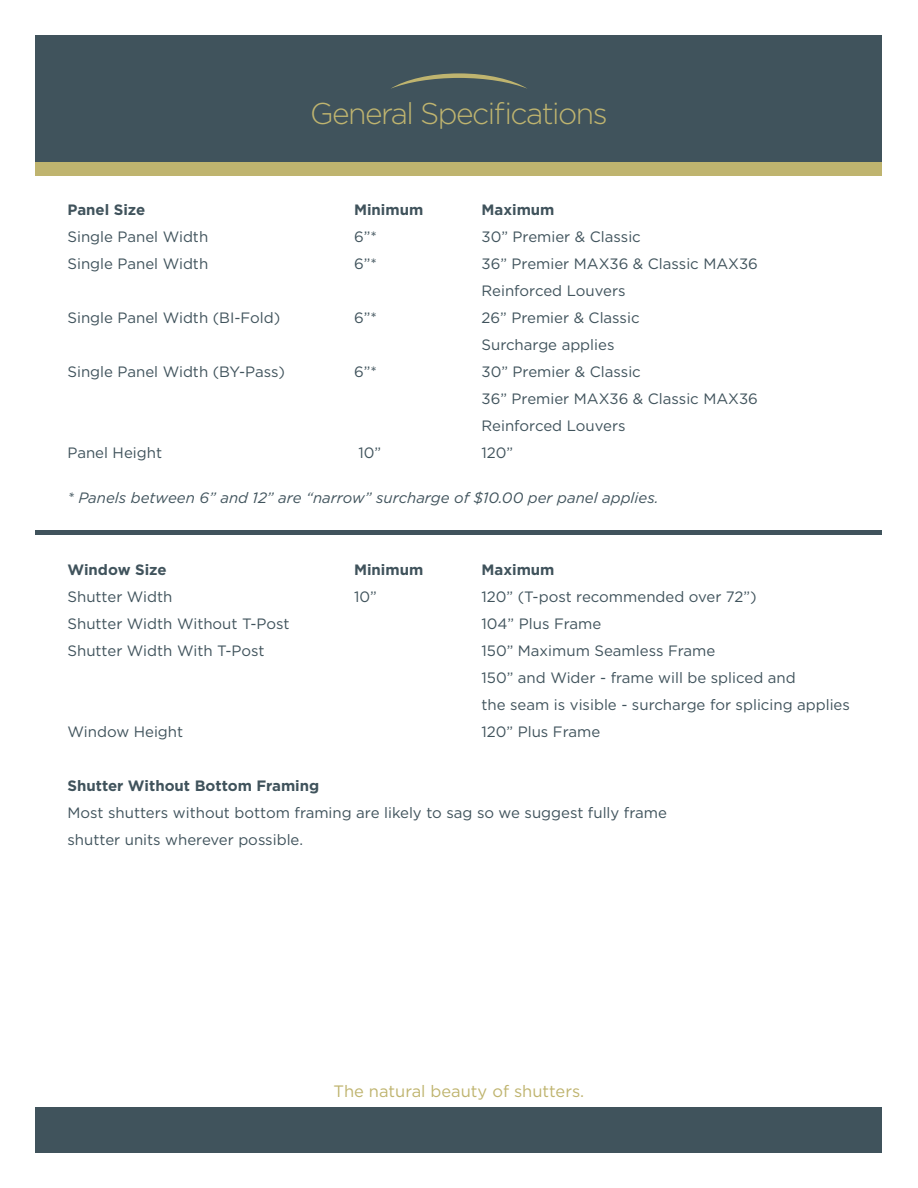
<style>
.page{position:relative;width:918px;height:1188px;background:#fff}
.page>*{position:absolute;margin:0;border:0;box-sizing:border-box;transform-origin:0 0}
.t1{font:300 30px "Gotham";letter-spacing:-.05em;color:#bfb46f}
.t2{font:16.5px "Gotham";color:#bfb46f}
.t3{font:15px/27px "Gotham";color:#40535c}
.t4{font:700 15px "Gotham";color:#40535c}
.t5{font:italic 15px "Gotham";color:#40535c}
</style>
<div class="page">
<div style="left:36px;top:1107px;width:846px;height:45px;background:#40535c"></div>
<div style="left:36px;top:36px;width:846px;height:126px;background:#40535c"></div>
<div style="left:36px;top:162px;width:846px;height:14px;background:#bfb46f"></div>
<svg style="left:391px;top:73px;width:136px;height:16px"></svg>
<div style="left:36px;top:530px;width:846px;height:5px;background:#40535c"></div>
<h1 class="t1" style="left:309px;top:96px;width:289px">Shutter Order Proces</h1>
<h1 class="t1" style="left:310px;top:97px;width:299px">General Specifications</h1>
<p class="t4" style="left:68px;top:201px;width:79px">Panel Size</p>
<p class="t4" style="left:354px;top:201px;width:71px">Minimum</p>
<p class="t4" style="left:482px;top:201px;width:75px">Maximum</p>
<p class="t3" style="left:68px;top:223px;width:142px">Single Panel Width</p>
<p class="t3" style="left:354px;top:223px;width:24px">6”*</p>
<p class="t3" style="left:482px;top:223px;width:161px">30” Premier &amp; Classic</p>
<p class="t3" style="left:68px;top:250px;width:142px">Single Panel Width</p>
<p class="t3" style="left:354px;top:250px;width:24px">6”*</p>
<p class="t3" style="left:482px;top:250px;width:278px">36” Premier Max 36 &amp; Classic Max 36<br>Reinforced Louvers</p>
<p class="t3" style="left:68px;top:304px;width:214px">Single Panel Width (BI-Fold)</p>
<p class="t3" style="left:354px;top:304px;width:24px">6”*</p>
<p class="t3" style="left:482px;top:304px;width:160px">26” Premier &amp; Classic<br>Surcharge applies</p>
<p class="t3" style="left:68px;top:358px;width:219px">Single Panel Width (BY-Pass)</p>
<p class="t3" style="left:354px;top:358px;width:24px">6”*</p>
<p class="t3" style="left:482px;top:358px;width:278px">30” Premier &amp; Classic<br>36” Premier Max 36 &amp; Classic Max 36<br>Reinforced Louvers</p>
<p class="t3" style="left:68px;top:439px;width:96px">Panel Height</p>
<p class="t3" style="left:358px;top:439px;width:24px">10”</p>
<p class="t3" style="left:482px;top:439px;width:33px">120”</p>
<p class="t5" style="left:68px;top:489px;width:593px">* Panels between 6” and 12” are “narrow” surcharge of $10.00 per panel applies.</p>
<p class="t4" style="left:68px;top:561px;width:101px">Window Size</p>
<p class="t4" style="left:354px;top:561px;width:71px">Minimum</p>
<p class="t4" style="left:482px;top:561px;width:75px">Maximum</p>
<p class="t3" style="left:68px;top:583px;width:107px">Shutter Width</p>
<p class="t3" style="left:354px;top:583px;width:24px">10”</p>
<p class="t3" style="left:482px;top:583px;width:277px">120” (T-post recommended over 72”)</p>
<p class="t3" style="left:68px;top:610px;width:224px">Shutter Width Without T-Post</p>
<p class="t3" style="left:482px;top:610px;width:121px">104” Plus Frame</p>
<p class="t3" style="left:68px;top:637px;width:199px">Shutter Width With T-Post</p>
<p class="t3" style="left:482px;top:637px;width:370px">150” Maximum Seamless Frame<br>150” and Wider - frame will be spliced and<br>the seam is visible - surcharge for splicing applies</p>
<p class="t3" style="left:68px;top:718px;width:117px">Window Height</p>
<p class="t3" style="left:482px;top:718px;width:120px">120” Plus Frame</p>
<p class="t4" style="left:68px;top:777px;width:253px">Shutter Without Bottom Framing</p>
<p class="t3" style="left:68px;top:799px;width:601px">Most shutters without bottom framing are likely to sag so we suggest fully frame shutter units wherever possible.</p>
<p class="t2" style="left:334px;top:1082px;width:252px">The natural beauty of shutters.</p>
</div>
